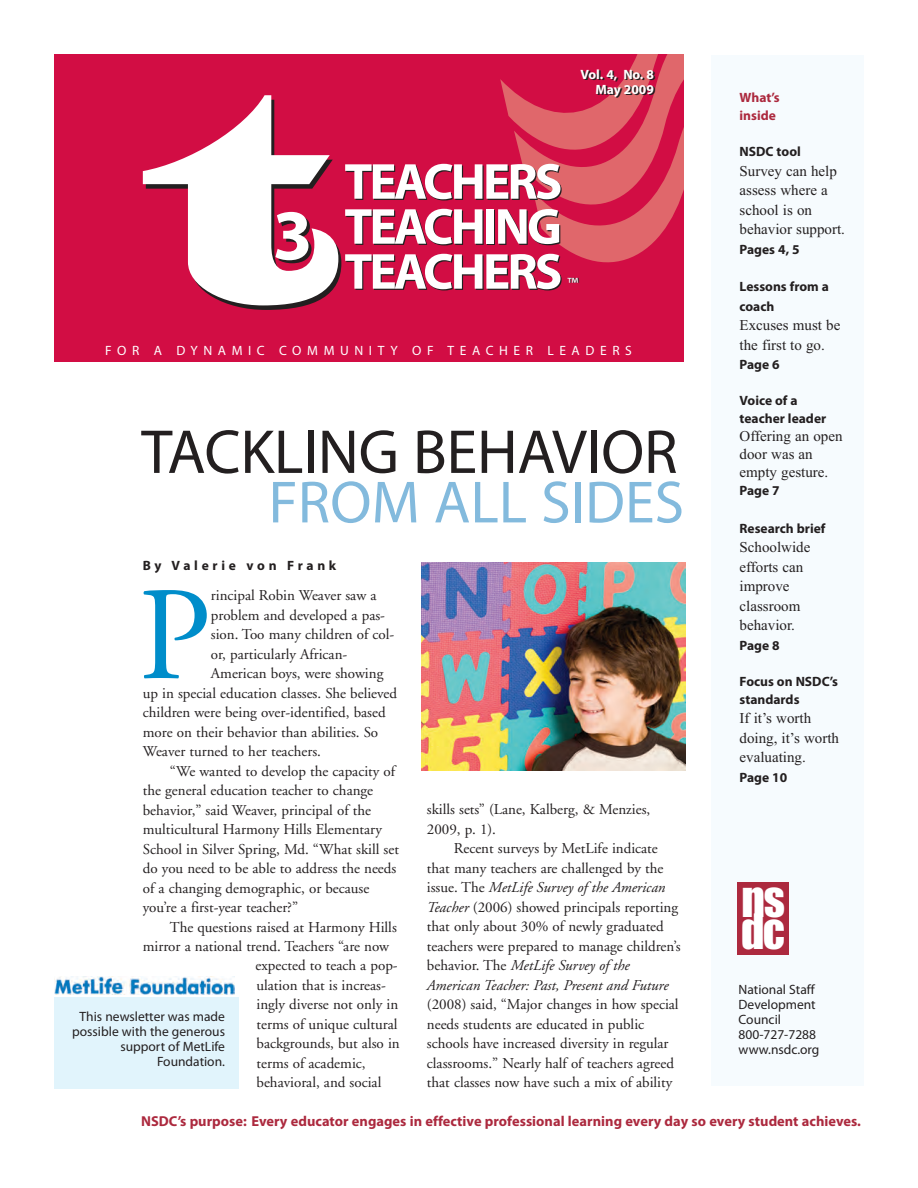
<style>
.page{position:relative;width:918px;height:1188px;background:#fff}
.page>*{position:absolute;margin:0;border:0;box-sizing:border-box;transform-origin:0 0}
.t1{font:300px "Latin Wide";color:#fff}
.t2{font:132.6px "Adobe Garamond";color:#008dca}
.t3{font:700 72px "Myriad Pro";color:#fff}
.t4{font:62.55px "Myriad Pro";letter-spacing:-.005em;color:#231f20}
.t5{font:60px "Myriad Pro";color:#83badd}
.t6{font:700 51px/45px "Myriad Pro";letter-spacing:-.055em;color:#fff;text-align:justify}
.t7{font:45px "Impact";color:#fff}
.t8{font:18px "Myriad Pro";color:#231f20}
.t9{font:15px/19.5px "Adobe Garamond";color:#231f20}
.t10{font:15px/19.5px "Times";color:#231f20}
.t11{font:700 14.4px "Myriad Pro";letter-spacing:.005em;color:#ac293e}
.t12{font:13.5px/15px "Myriad Pro";color:#231f20}
.t13{font:700 13.5px/18px "Myriad Pro";color:#231f20}
.t14{font:13.5px "Myriad Pro";letter-spacing:.415em;color:#fff}
.t15{font:700 13.5px "Myriad Pro";letter-spacing:.275em;color:#231f20}
.t16{font:700 13.5px/15px "Myriad Pro";color:#fff;text-align:right}
.t17{font:700 13.5px/18px "Myriad Pro";color:#ac293e}
.s1{font-style:italic}
</style>
<div class="page">
<div style="left:711px;top:55px;width:153px;height:1031px;background:#f6fbfe"></div>
<div style="left:54px;top:54px;width:630px;height:308px;background:#d20d44"></div>
<svg style="left:500px;top:54px;width:184px;height:209px"></svg>
<div style="left:738px;top:882px;width:51px;height:73px;background:#ac293e"></div>
<div style="left:54px;top:998px;width:185px;height:91px;background:#e1f4fc"></div>
<img style="left:54px;top:976px;width:180px;height:18px">
<img style="left:422px;top:562px;width:263px;height:209px">
<h1 class="t1" style="left:152px;top:20px;width:192px">t</h1>
<h3 class="t6" style="left:344px;top:163px;width:219px">TEACHERS TEACHING TEACHERS</h3>
<h3 class="t3" style="left:273px;top:208px;width:41px">3</h3>
<p class="t16" style="left:580px;top:68px;width:75px">Vol. 4, No. 8<br>May 2009</p>
<p class="t8" style="left:568px;top:277px;width:13px">™</p>
<p class="t14" style="left:105px;top:346px;width:528px">FOR A DYNAMIC COMMUNITY OF TEACHER LEADERS</p>
<h3 class="t4" style="left:141px;top:429px;width:538px">TACKLING BEHAVIOR</h3>
<h3 class="t5" style="left:269px;top:480px;width:417px">FROM ALL SIDES</h3>
<p class="t15" style="left:143px;top:560px;width:195px">By Valerie von Frank</p>
<h2 class="t2" style="left:138px;top:583px;width:74px">P</h2>
<p class="t9" style="left:211px;top:587px;width:167px">rincipal Robin Weaver saw a</p>
<p class="t9" style="left:211px;top:606px;width:176px">problem and developed a pas-</p>
<p class="t9" style="left:211px;top:626px;width:185px">sion. Too many children of col-</p>
<p class="t9" style="left:211px;top:645px;width:138px">or, particularly African-</p>
<p class="t9" style="left:211px;top:665px;width:174px">American boys, were showing</p>
<p class="t9" style="left:143px;top:684px;width:256px">up in special education classes. She believed</p>
<p class="t9" style="left:143px;top:704px;width:244px">children were being over-identified, based</p>
<p class="t9" style="left:143px;top:723px;width:237px">more on their behavior than abilities. So</p>
<p class="t9" style="left:143px;top:743px;width:180px">Weaver turned to her teachers.</p>
<p class="t9" style="left:170px;top:762px;width:227px">“We wanted to develop the capacity of</p>
<p class="t9" style="left:143px;top:782px;width:232px">the general education teacher to change</p>
<p class="t9" style="left:143px;top:801px;width:230px">behavior,” said Weaver, principal of the</p>
<p class="t9" style="left:143px;top:821px;width:241px">multicultural Harmony Hills Elementary</p>
<p class="t9" style="left:143px;top:840px;width:258px">School in Silver Spring, Md. “What skill set</p>
<p class="t9" style="left:143px;top:860px;width:255px">do you need to be able to address the needs</p>
<p class="t9" style="left:143px;top:879px;width:228px">of a changing demographic, or because</p>
<p class="t9" style="left:143px;top:899px;width:157px">you’re a first-year teacher?”</p>
<p class="t9" style="left:170px;top:918px;width:229px">The questions raised at Harmony Hills</p>
<p class="t9" style="left:143px;top:938px;width:248px">mirror a national trend. Teachers “are now</p>
<p class="t9" style="left:256px;top:957px;width:144px">expected to teach a pop-</p>
<p class="t9" style="left:257px;top:977px;width:131px">ulation that is increas-</p>
<p class="t9" style="left:257px;top:996px;width:143px">ingly diverse not only in</p>
<p class="t9" style="left:257px;top:1016px;width:143px">terms of unique cultural</p>
<p class="t9" style="left:257px;top:1035px;width:145px">backgrounds, but also in</p>
<p class="t9" style="left:257px;top:1055px;width:111px">terms of academic,</p>
<p class="t9" style="left:257px;top:1074px;width:126px">behavioral, and social</p>
<p class="t12" style="left:72px;top:1010px;width:154px;text-align:right">This newsletter was made possible with the generous support of MetLife<br>Foundation.</p>
<p class="t9" style="left:427px;top:801px;width:225px">skills sets” (Lane, Kalberg, &amp; Menzies,<br>2009, p. 1).</p>
<p class="t9" style="left:427px;top:840px;width:255px;text-indent:27px">Recent surveys by MetLife indicate that many teachers are challenged by the issue. The <span class="s1">MetLife Survey of the American Teacher</span> (2006) showed principals reporting that only about 30% of newly graduated teachers were prepared to manage children’s behavior. The <span class="s1">MetLife Survey of the American Teacher: Past, Present and Future</span></p>
<p class="t9" style="left:427px;top:996px;width:253px">(2008) said, “Major changes in how special needs students are educated in public schools have increased diversity in regular classrooms.” Nearly half of teachers agreed that classes now have such a mix of ability</p>
<p class="t17" style="left:740px;top:90px;width:42px">What’s inside</p>
<p class="t13" style="left:740px;top:144px;width:63px">NSDC tool</p>
<p class="t10" style="left:740px;top:161px;width:107px">Survey can help assess where a school is on behavior support.</p>
<p class="t13" style="left:740px;top:241px;width:62px">Pages 4, 5</p>
<p class="t13" style="left:740px;top:278px;width:91px;line-height:19.5px">Lessons from a coach</p>
<p class="t10" style="left:740px;top:315px;width:102px">Excuses must be the first to go.</p>
<p class="t13" style="left:740px;top:357px;width:42px">Page 6</p>
<p class="t13" style="left:740px;top:393px;width:88px">Voice of a teacher leader</p>
<p class="t10" style="left:740px;top:427px;width:104px;line-height:18px">Offering an open door was an empty gesture.</p>
<p class="t13" style="left:740px;top:483px;width:42px">Page 7</p>
<p class="t13" style="left:740px;top:520px;width:87px">Research brief</p>
<p class="t10" style="left:740px;top:537px;width:72px">Schoolwide efforts can improve classroom behavior.</p>
<p class="t13" style="left:740px;top:637px;width:42px">Page 8</p>
<p class="t13" style="left:740px;top:673px;width:100px">Focus on NSDC’s standards</p>
<p class="t10" style="left:740px;top:708px;width:101px">If it’s worth doing, it’s worth evaluating.</p>
<p class="t13" style="left:740px;top:769px;width:49px">Page 10</p>
<h3 class="t7" style="left:741px;top:875px;width:45px">ns</h3>
<h3 class="t7" style="left:741px;top:907px;width:45px">dc</h3>
<p class="t12" style="left:739px;top:983px;width:82px">National Staff<br>Development<br>Council<br>800-727-7288 www.nsdc.org</p>
<p class="t11" style="left:141px;top:1116px;width:721px">NSDC’s purpose: Every educator engages in effective professional learning every day so every student achieves.</p>
</div>
